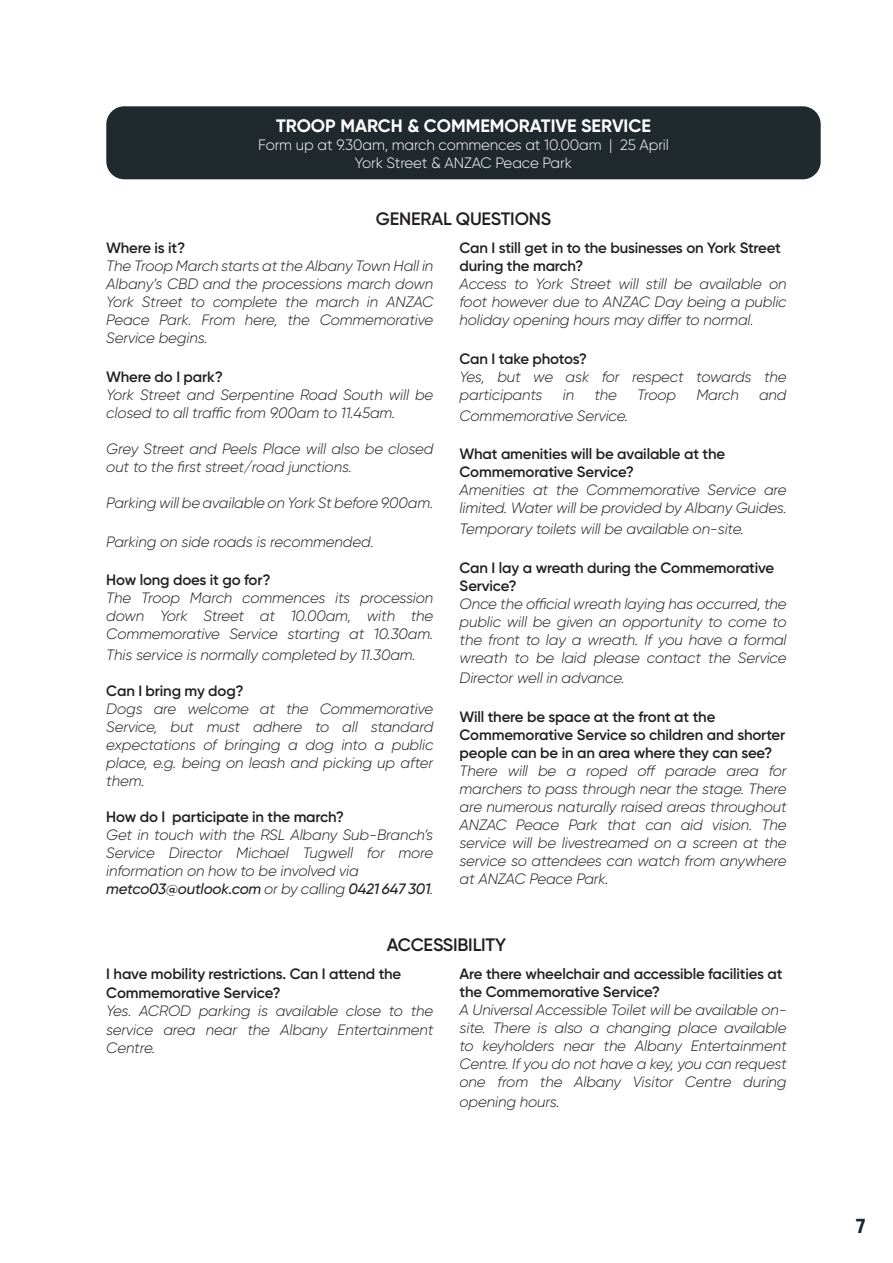
<style>
.page{position:relative;width:893px;height:1263px;background:#fff}
.page>*{position:absolute;margin:0;border:0;box-sizing:border-box;transform-origin:0 0}
.t1{font:21px "The Sans Bold Caps";color:#152731}
.t2{font:700 18px "Gilroy";color:#fff}
.t3{font:600 18px "Gilroy";letter-spacing:-.01em;color:#231f20}
.t4{font:italic 300 15px/18px "Gilroy";letter-spacing:-.01em;color:#231f20;text-align:justify}
.t5{font:600 15px/18px "Gilroy";letter-spacing:-.01em;color:#231f20}
.t6{font:300 15px "Gilroy";letter-spacing:-.01em;color:#fff}
.t7{font:italic 500 15px "Gilroy";letter-spacing:-.01em;color:#231f20}
.s1{font-weight:300}
</style>
<div class="page">
<div style="left:106px;top:106px;width:715px;height:73px;background:#1f292e;border-radius:18px"></div>
<p class="t2" style="left:276px;top:114px;width:376px">TROOP MARCH &amp; COMMEMORATIVE SERVICE</p>
<p class="t6" style="left:258px;top:136px;width:412px">Form up at 9.30am, march commences at 10.00am | 25 April</p>
<p class="t6" style="left:355px;top:154px;width:219px">York Street &amp; ANZAC Peace Park</p>
<p class="t3" style="left:376px;top:208px;width:177px">GENERAL QUESTIONS</p>
<p class="t5" style="left:106px;top:239px;width:81px">Where is it?</p>
<p class="t4" style="left:106px;top:257px;width:329px">The Troop March starts at the Albany Town Hall in Albany’s CBD and the processions march down York Street to complete the march in ANZAC Peace Park. From here, the Commemorative Service begins.</p>
<p class="t5" style="left:106px;top:367px;width:118px">Where do I park?</p>
<p class="t4" style="left:106px;top:385px;width:329px">York Street and Serpentine Road South will be closed to all traffic from 9.00am to 11.45am.</p>
<p class="t4" style="left:106px;top:439px;width:329px">Grey Street and Peels Place will also be closed out to the first street/road junctions.</p>
<p class="t4" style="left:106px;top:493px;width:329px">Parking will be available on York St before 9.00am.</p>
<p class="t4" style="left:106px;top:532px;width:269px">Parking on side roads is recommended.</p>
<p class="t5" style="left:106px;top:571px;width:166px">How long does it go for?</p>
<p class="t4" style="left:106px;top:589px;width:329px">The Troop March commences its procession down York Street at 10.00am, with the Commemorative Service starting at 10.30am.</p>
<p class="t4" style="left:106px;top:646px;width:311px">This service is normally completed by 11.30am.</p>
<p class="t5" style="left:106px;top:682px;width:139px">Can I bring my dog?</p>
<p class="t4" style="left:106px;top:700px;width:329px">Dogs are welcome at the Commemorative Service, but must adhere to all standard expectations of bringing a dog into a public place, e.g. being on leash and picking up after them.</p>
<p class="t5" style="left:106px;top:808px;width:239px">How do I participate in the march?</p>
<p class="t4" style="left:106px;top:826px;width:329px">Get in touch with the RSL Albany Sub-Branch’s Service Director Michael Tugwell for more information on how to be involved via</p>
<p class="t7" style="left:106px;top:879px;width:329px">metco03@outlook.com <span class="s1">or by calling</span> 0421 647 301<span class="s1">.</span></p>
<p class="t5" style="left:460px;top:239px;width:323px">Can I still get in to the businesses on York Street during the march?</p>
<p class="t4" style="left:460px;top:275px;width:329px">Access to York Street will still be available on foot however due to ANZAC Day being a public holiday opening hours may differ to normal.</p>
<p class="t5" style="left:460px;top:349px;width:129px">Can I take photos?</p>
<p class="t4" style="left:460px;top:367px;width:329px">Yes, but we ask for respect towards the participants</p>
<p class="t4" style="left:563px;top:385px;width:13px">in</p>
<p class="t4" style="left:594px;top:385px;width:24px">the</p>
<p class="t4" style="left:637px;top:385px;width:40px">Troop</p>
<p class="t4" style="left:696px;top:385px;width:44px">March</p>
<p class="t4" style="left:759px;top:385px;width:29px">and</p>
<p class="t4" style="left:460px;top:406px;width:170px">Commemorative Service.</p>
<p class="t5" style="left:460px;top:445px;width:267px">What amenities will be available at the<br>Commemorative Service?</p>
<p class="t4" style="left:460px;top:481px;width:329px">Amenities at the Commemorative Service are limited. Water will be provided by Albany Guides.</p>
<p class="t4" style="left:460px;top:520px;width:286px">Temporary toilets will be available on-site.</p>
<p class="t5" style="left:460px;top:558px;width:316px">Can I lay a wreath during the Commemorative<br>Service?</p>
<p class="t4" style="left:460px;top:594px;width:329px">Once the official wreath laying has occurred, the public will be given an opportunity to come to the front to lay a wreath. If you have a formal wreath to be laid please contact the Service</p>
<p class="t4" style="left:460px;top:669px;width:167px">Director well in advance.</p>
<p class="t5" style="left:460px;top:708px;width:327px">Will there be space at the front at the<br>Commemorative Service so children and shorter people can be in an area where they can see?</p>
<p class="t4" style="left:460px;top:762px;width:329px">There will be a roped off parade area for marchers to pass through near the stage. There are numerous naturally raised areas throughout ANZAC Peace Park that can aid vision. The service will be livestreamed on a screen at the service so attendees can watch from anywhere at ANZAC Peace Park.</p>
<p class="t3" style="left:387px;top:933px;width:121px">ACCESSIBILITY</p>
<p class="t5" style="left:106px;top:963px;width:297px;line-height:19.8px">I have mobility restrictions. Can I attend the<br>Commemorative Service?</p>
<p class="t4" style="left:106px;top:1002px;width:329px">Yes. ACROD parking is available close to the service area near the Albany Entertainment Centre.</p>
<p class="t5" style="left:460px;top:964px;width:324px">Are there wheelchair and accessible facilities at the Commemorative Service?</p>
<p class="t4" style="left:460px;top:1000px;width:329px">A Universal Accessible Toilet will be available on&shy;site. There is also a changing place available to keyholders near the Albany Entertainment Centre. If you do not have a key, you can request one from the Albany Visitor Centre during</p>
<p class="t4" style="left:460px;top:1093px;width:102px">opening hours.</p>
<p class="t1" style="left:856px;top:1208px;width:11px">7</p>
</div>
